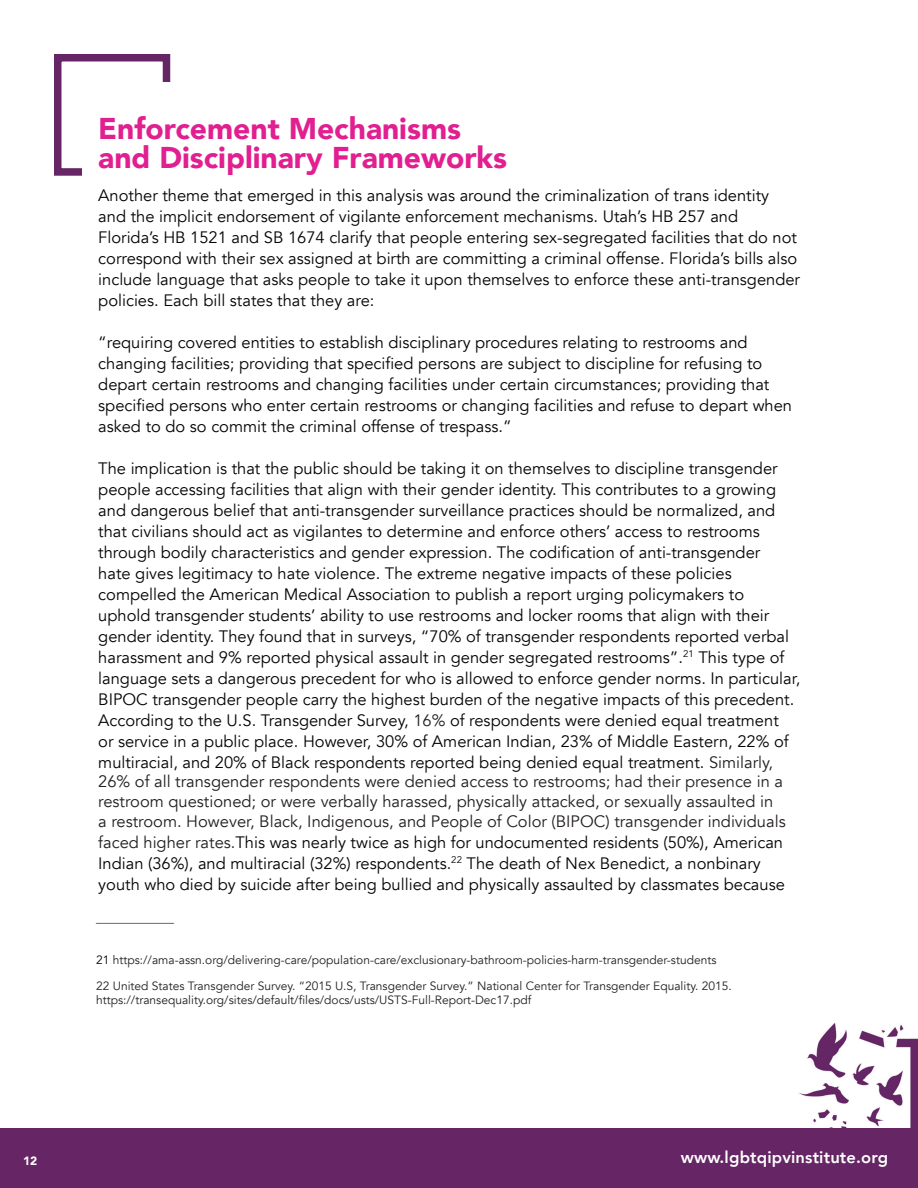
<style>
.page{position:relative;width:918px;height:1188px;background:#fff}
.page>*{position:absolute;margin:0;border:0;box-sizing:border-box;transform-origin:0 0}
.t1{font:900 30px/28.5px "Avenir";color:#e11f90}
.t2{font:16.5px/20.9px "Avenir";color:#040503}
.t3{font:800 16.5px "Avenir";letter-spacing:.01em;color:#fff}
.t4{font:12px/26.4px "Avenir";color:#231f20}
.t5{font:12px "Avenir";color:#040503}
.t6{font:900 12px "Avenir";color:#fff}
.s1{color:#231f20}
.s2{color:#040503}
</style>
<div class="page">
<img style="left:799px;top:1023px;width:119px;height:105px">
<div style="left:0;top:1128px;width:918px;height:60px;background:#662665"></div>
<div style="left:54px;top:54px;width:116px;height:122px;border:8px solid #662665"></div>
<div style="left:82px;top:83px;width:227px;height:177px;background:#fff"></div>
<h1 class="t1" style="left:98px;top:114px;width:410px">Enforcement Mechanisms and Disciplinary Frameworks</h1>
<p class="t2" style="left:98px;top:185px;width:703px">Another theme that emerged in this analysis was around the criminalization of trans identity and the implicit endorsement of vigilante enforcement mechanisms. Utah’s HB 257 and Florida’s HB 1521 and SB 1674 clarify that people entering sex-segregated facilities that do not correspond with their sex assigned at birth are committing a criminal offense. Florida’s bills also include language that asks people to take it upon themselves to enforce these anti-transgender policies. Each bill states that they are:</p>
<p class="t2" style="left:98px;top:332px;width:695px">“requiring covered entities to establish disciplinary procedures relating to restrooms and changing facilities; providing that specified persons are subject to discipline for refusing to depart certain restrooms and changing facilities under certain circumstances; providing that specified persons who enter certain restrooms or changing facilities and refuse to depart when asked to do so commit the criminal offense of trespass.”</p>
<p class="t2" style="left:98px;top:458px;width:703px">The implication is that the public should be taking it on themselves to discipline transgender people accessing facilities that align with their gender identity. This contributes to a growing and dangerous belief that anti-transgender surveillance practices should be normalized, and that civilians should act as vigilantes to determine and enforce others’ access to restrooms through bodily characteristics and gender expression. The codification of anti-transgender<br>hate gives legitimacy to hate violence. The extreme negative impacts of these policies compelled the American Medical Association to publish a report urging policymakers to uphold transgender students’ ability to use restrooms and locker rooms that align with their gender identity. They found that in surveys, “70% of transgender respondents reported verbal harassment and 9% reported physical assault in gender segregated restrooms”.<sup>21</sup> This type of language sets a dangerous precedent for who is allowed to enforce gender norms. In particular, BIPOC transgender people carry the highest burden of the negative impacts of this precedent.<br>According to the U.S. Transgender Survey, <span class="s1">16%</span> of respondents were denied equal treatment<br>or service in a public place. However, 30% of American Indian, 23% of Middle Eastern, 22% of multiracial, and 20% of Black respondents reported being denied equal treatment. <span class="s1">Similarly, 26% of all transgender respondents were denied access to restrooms; had their presence in a restroom questioned; or were verbally harassed, physically attacked, or sexually assaulted in<br>a restroom. However, Black, Indigenous, and People of Color (BIPOC) transgender individuals faced higher rates.</span>This was nearly twice as high for undocumented residents (50%), American Indian (36%), and multiracial (32%) respondents.<sup>22</sup> The death of Nex Benedict, a nonbinary youth who died by suicide after being bullied and physically assaulted by classmates because</p>
<p class="t5" style="left:96px;top:910px;width:79px">_____________</p>
<p class="t4" style="left:96px;top:946px;width:637px"><span class="s2">21</span> https://ama-assn.org/delivering-care/population-care/exclusionary-bathroom-policies-harm-transgender-students<br>22 United States Transgender Survey. “2015 U.S, Transgender Survey.” National Center for Transgender Equality. 2015.</p>
<p class="t4" style="left:96px;top:987px;width:437px">https://transequality.org/sites/default/files/docs/usts/USTS-Full-Report-Dec17.pdf</p>
<p class="t6" style="left:23px;top:1151px;width:16px">12</p>
<p class="t3" style="left:681px;top:1145px;width:209px">www.lgbtqipvinstitute.org</p>
</div>
